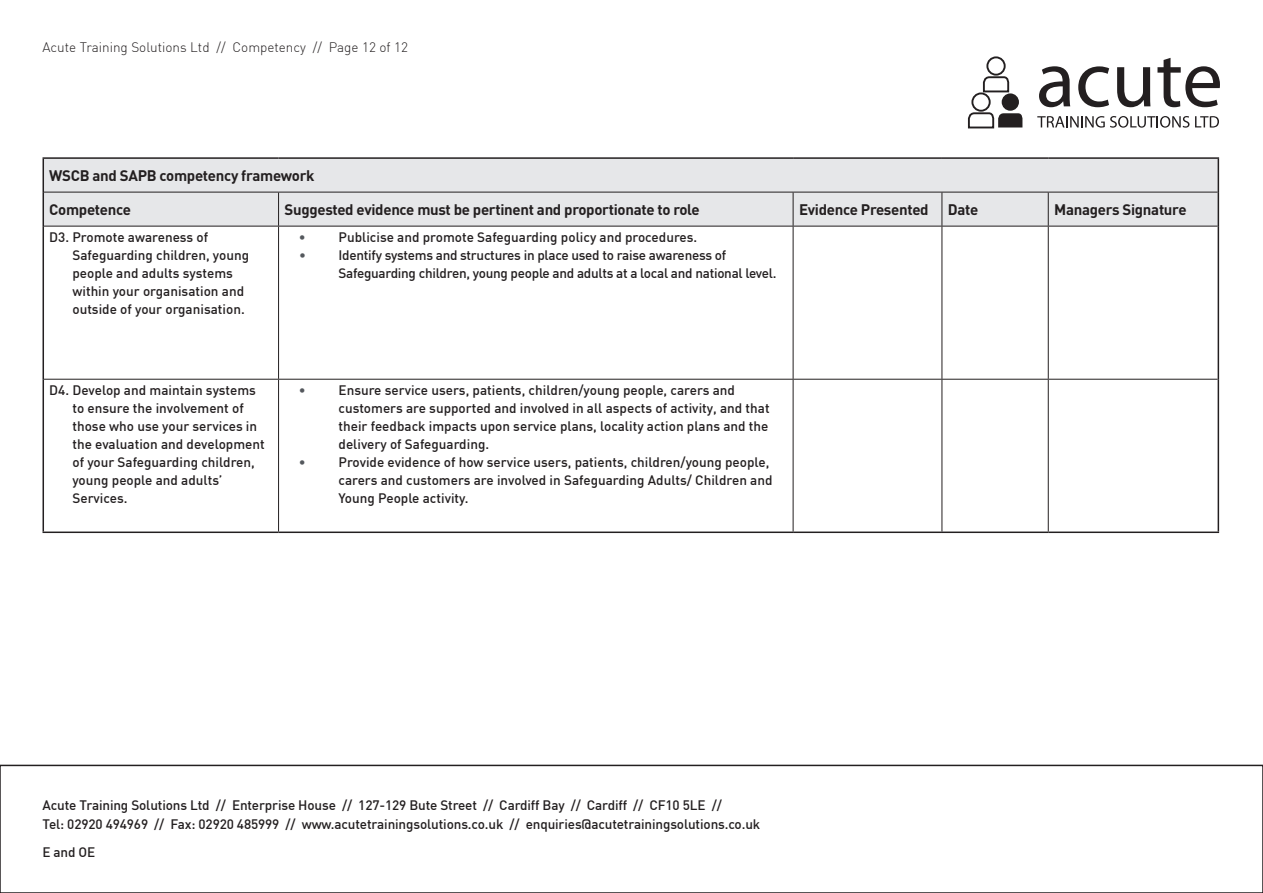
<style>
.page{position:relative;width:1263px;height:893px;background:#fff}
.page>*{position:absolute;margin:0;border:0;box-sizing:border-box;transform-origin:0 0}
.t1{font:700 15px "DIN";letter-spacing:-.02em;color:#231f20}
.t2{font:500 13.5px/18px "DIN";color:#231f20}
.t3{font:500 13.5px/18px "DIN";letter-spacing:-.02em;color:#231f20}
.t4{font:300 13.5px "DIN";color:#231f20}
.t5{font:500 13.5px "DIN";color:#54585d}
</style>
<div class="page">
<div style="left:0;top:765px;width:1263px;height:128px;border:2px solid #231f20"></div>
<svg style="left:1039px;top:66px;width:31px;height:41px"></svg>
<svg style="left:1078px;top:66px;width:31px;height:41px"></svg>
<svg style="left:1117px;top:67px;width:33px;height:40px"></svg>
<svg style="left:1157px;top:58px;width:63px;height:49px"></svg>
<svg style="left:1037px;top:116px;width:152px;height:12px"></svg>
<svg style="left:1195px;top:116px;width:24px;height:12px"></svg>
<div style="left:1002px;top:93px;width:17px;height:18px;background:#231f20;border-radius:50%"></div>
<svg style="left:967px;top:112px;width:56px;height:17px"></svg>
<div style="left:971px;top:92px;width:20px;height:20px;border:2px solid #231f20;border-radius:50%"></div>
<svg style="left:982px;top:76px;width:28px;height:17px"></svg>
<div style="left:986px;top:56px;width:20px;height:20px;border:2px solid #231f20;border-radius:50%"></div>
<div style="left:44px;top:159px;width:1173px;height:67px;background:#e6e7e9"></div>
<hr style="left:43px;top:159px;width:1px;height:33px;background:#231f20">
<hr style="left:1217px;top:159px;width:2px;height:33px;background:#231f20">
<hr style="left:43px;top:192px;width:1px;height:34px;background:#231f20">
<hr style="left:1217px;top:192px;width:2px;height:34px;background:#231f20">
<hr style="left:43px;top:226px;width:1px;height:153px;background:#231f20">
<hr style="left:1217px;top:226px;width:2px;height:153px;background:#231f20">
<hr style="left:43px;top:379px;width:1px;height:152px;background:#231f20">
<hr style="left:1217px;top:379px;width:2px;height:152px;background:#231f20">
<hr style="left:43px;top:531px;width:236px;height:2px;background:#231f20">
<hr style="left:279px;top:531px;width:514px;height:2px;background:#231f20">
<hr style="left:793px;top:531px;width:149px;height:2px;background:#231f20">
<hr style="left:942px;top:531px;width:106px;height:2px;background:#231f20">
<hr style="left:1048px;top:531px;width:171px;height:2px;background:#231f20">
<hr style="left:44px;top:192px;width:235px;height:1px;background:#231f20">
<hr style="left:279px;top:192px;width:514px;height:1px;background:#231f20">
<hr style="left:278px;top:192px;width:1px;height:34px;background:#231f20">
<hr style="left:793px;top:192px;width:149px;height:1px;background:#231f20">
<hr style="left:793px;top:192px;width:1px;height:34px;background:#231f20">
<hr style="left:942px;top:192px;width:106px;height:1px;background:#231f20">
<hr style="left:941px;top:192px;width:1px;height:34px;background:#231f20">
<hr style="left:1048px;top:192px;width:169px;height:1px;background:#231f20">
<hr style="left:1048px;top:192px;width:1px;height:34px;background:#231f20">
<hr style="left:44px;top:226px;width:235px;height:1px;background:#231f20">
<hr style="left:279px;top:226px;width:514px;height:1px;background:#231f20">
<hr style="left:278px;top:226px;width:1px;height:153px;background:#231f20">
<hr style="left:793px;top:226px;width:149px;height:1px;background:#231f20">
<hr style="left:793px;top:226px;width:1px;height:153px;background:#231f20">
<hr style="left:942px;top:226px;width:106px;height:1px;background:#231f20">
<hr style="left:941px;top:226px;width:1px;height:153px;background:#231f20">
<hr style="left:1048px;top:226px;width:169px;height:1px;background:#231f20">
<hr style="left:1048px;top:226px;width:1px;height:153px;background:#231f20">
<hr style="left:44px;top:379px;width:235px;height:1px;background:#231f20">
<hr style="left:279px;top:379px;width:514px;height:1px;background:#231f20">
<hr style="left:278px;top:380px;width:1px;height:151px;background:#231f20">
<hr style="left:793px;top:379px;width:149px;height:1px;background:#231f20">
<hr style="left:793px;top:380px;width:1px;height:151px;background:#231f20">
<hr style="left:942px;top:379px;width:106px;height:1px;background:#231f20">
<hr style="left:941px;top:380px;width:1px;height:151px;background:#231f20">
<hr style="left:1048px;top:379px;width:169px;height:1px;background:#231f20">
<hr style="left:1048px;top:380px;width:1px;height:151px;background:#231f20">
<hr style="left:43px;top:157px;width:236px;height:2px;background:#231f20">
<hr style="left:279px;top:157px;width:514px;height:2px;background:#231f20">
<hr style="left:793px;top:157px;width:149px;height:2px;background:#231f20">
<hr style="left:942px;top:157px;width:106px;height:2px;background:#231f20">
<hr style="left:1048px;top:157px;width:171px;height:2px;background:#231f20">
<p class="t4" style="left:42px;top:39px;width:367px">Acute Training Solutions Ltd // Competency // Page 12 of 12</p>
<p class="t1" style="left:49px;top:166px;width:267px">WSCB and SAPB competency framework</p>
<p class="t1" style="left:49px;top:200px;width:83px">Competence</p>
<p class="t1" style="left:285px;top:200px;width:417px">Suggested evidence must be pertinent and proportionate to role</p>
<p class="t1" style="left:799px;top:200px;width:131px">Evidence Presented</p>
<p class="t1" style="left:948px;top:200px;width:32px">Date</p>
<p class="t1" style="left:1054px;top:200px;width:134px">Managers Signature</p>
<p class="t2" style="left:72px;top:228px;width:178px;text-indent:-23px">D3. Promote awareness of<br>Safeguarding children, young people and adults systems within your organisation and outside of your organisation.</p>
<p class="t5" style="left:299px;top:229px;width:8px">•</p>
<p class="t2" style="left:339px;top:228px;width:360px">Publicise and promote Safeguarding policy and procedures.</p>
<p class="t5" style="left:299px;top:247px;width:8px">•</p>
<p class="t3" style="left:339px;top:246px;width:439px">Identify systems and structures in place used to raise awareness of<br>Safeguarding children, young people and adults at a local and national level.</p>
<p class="t2" style="left:72px;top:381px;width:194px;text-indent:-23px">D4. Develop and maintain systems to ensure the involvement of those who use your services in the evaluation and development of your Safeguarding children, young people and adults’<br>Services.</p>
<p class="t5" style="left:299px;top:382px;width:8px">•</p>
<p class="t2" style="left:339px;top:381px;width:433px">Ensure service users, patients, children/young people, carers and customers are supported and involved in all aspects of activity, and that their feedback impacts upon service plans, locality action plans and the delivery of Safeguarding.</p>
<p class="t5" style="left:299px;top:454px;width:8px">•</p>
<p class="t2" style="left:339px;top:453px;width:435px">Provide evidence of how service users, patients, children/young people, carers and customers are involved in Safeguarding Adults/ Children and<br>Young People activity.</p>
<p class="t2" style="left:43px;top:795px;width:719px;line-height:19.5px">Acute Training Solutions Ltd // Enterprise House // 127-129 Bute Street // Cardiff Bay // Cardiff // CF10 5LE //<br>Tel: 02920 494969 // Fax: 02920 485999 // www.acutetrainingsolutions.co.uk // enquiries@acutetrainingsolutions.co.uk</p>
<p class="t2" style="left:43px;top:843px;width:54px">E and OE</p>
</div>
